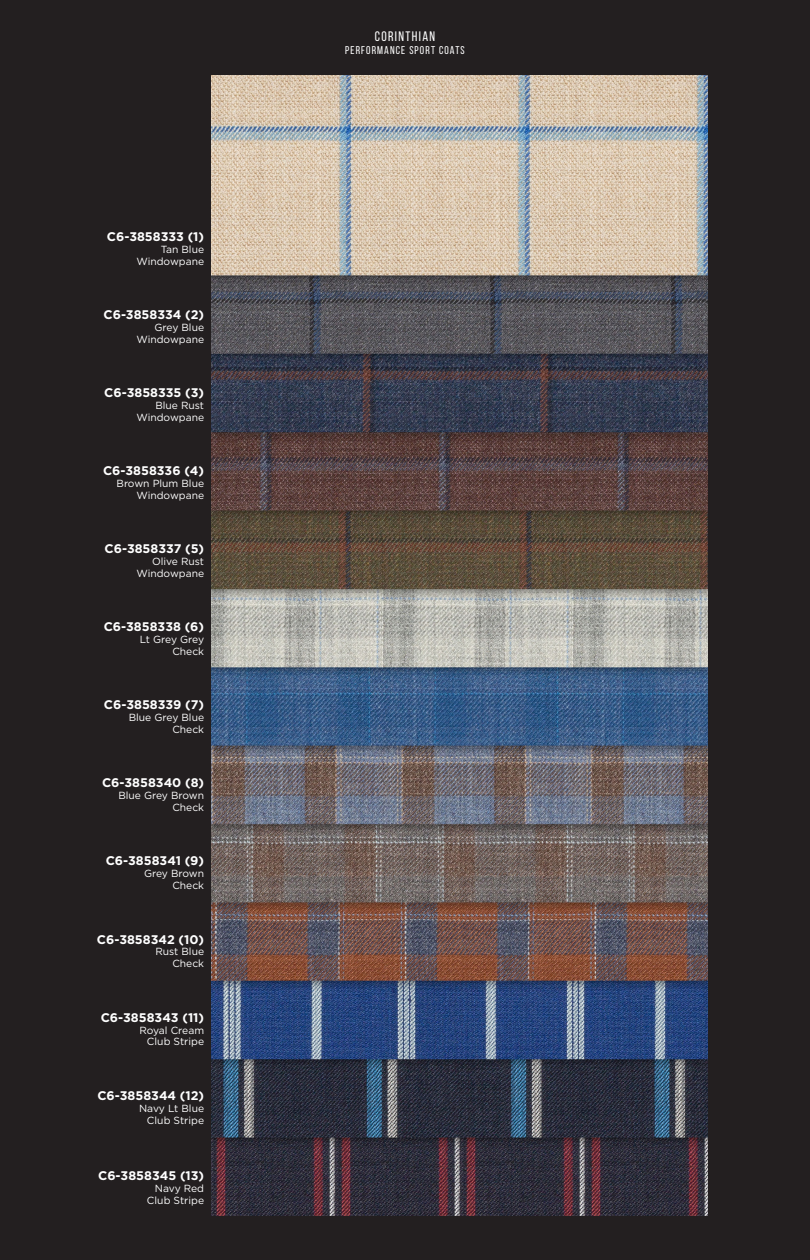
<style>
.page{position:relative;width:810px;height:1260px;background:#231f20}
.page>*{position:absolute;margin:0;border:0;box-sizing:border-box;transform-origin:0 0}
.t1{font:13.75px "Bebas Neue";letter-spacing:.1em;color:#fff}
.number_right_just{font:700 12.5px "Gotham HTF";color:#fff}
.t2{font:11.25px "Bebas Neue";letter-spacing:.1em;color:#fff}
.Right_Just_descripti{font:10.25px "Gotham HTF";color:#fff}
.Right_Just_descripti-2{font:10.25px "Gotham HTF";letter-spacing:-.02em;color:#fff}
</style>
<div class="page">
<img style="left:212px;top:76px;width:496px;height:1139px">
<p class="number_right_just" style="left:107px;top:229px;width:99px">C6-3858333 (1)</p>
<p class="Right_Just_descripti" style="left:161px;top:243px;width:45px">Tan Blue</p>
<p class="Right_Just_descripti" style="left:136px;top:255px;width:69px">Windowpane</p>
<p class="number_right_just" style="left:104px;top:307px;width:102px">C6-3858334 (2)</p>
<p class="Right_Just_descripti" style="left:154px;top:322px;width:51px">Grey Blue</p>
<p class="Right_Just_descripti" style="left:136px;top:333px;width:69px">Windowpane</p>
<p class="number_right_just" style="left:104px;top:385px;width:101px">C6-3858335 (3)</p>
<p class="Right_Just_descripti" style="left:155px;top:400px;width:50px">Blue Rust</p>
<p class="Right_Just_descripti" style="left:136px;top:411px;width:69px">Windowpane</p>
<p class="number_right_just" style="left:103px;top:463px;width:103px">C6-3858336 (4)</p>
<p class="Right_Just_descripti" style="left:117px;top:478px;width:89px">Brown Plum Blue</p>
<p class="Right_Just_descripti" style="left:136px;top:490px;width:69px">Windowpane</p>
<p class="number_right_just" style="left:105px;top:541px;width:101px">C6-3858337 (5)</p>
<p class="Right_Just_descripti" style="left:152px;top:556px;width:54px">Olive Rust</p>
<p class="Right_Just_descripti" style="left:136px;top:568px;width:69px">Windowpane</p>
<p class="number_right_just" style="left:104px;top:620px;width:102px">C6-3858338 (6)</p>
<p class="Right_Just_descripti-2" style="left:140px;top:634px;width:66px">Lt Grey Grey</p>
<p class="Right_Just_descripti" style="left:172px;top:646px;width:33px">Check</p>
<p class="number_right_just" style="left:104px;top:698px;width:102px">C6-3858339 (7)</p>
<p class="Right_Just_descripti" style="left:129px;top:712px;width:77px">Blue Grey Blue</p>
<p class="Right_Just_descripti" style="left:172px;top:724px;width:33px">Check</p>
<p class="number_right_just" style="left:102px;top:776px;width:104px">C6-3858340 (8)</p>
<p class="Right_Just_descripti" style="left:118px;top:790px;width:87px">Blue Grey Brown</p>
<p class="Right_Just_descripti" style="left:172px;top:802px;width:33px">Check</p>
<p class="number_right_just" style="left:106px;top:854px;width:100px">C6-3858341 (9)</p>
<p class="Right_Just_descripti-2" style="left:144px;top:868px;width:62px">Grey Brown</p>
<p class="Right_Just_descripti" style="left:172px;top:880px;width:33px">Check</p>
<p class="number_right_just" style="left:97px;top:932px;width:109px">C6-3858342 (10)</p>
<p class="Right_Just_descripti" style="left:155px;top:946px;width:50px">Rust Blue</p>
<p class="Right_Just_descripti" style="left:172px;top:958px;width:33px">Check</p>
<p class="number_right_just" style="left:101px;top:1010px;width:105px">C6-3858343 (11)</p>
<p class="Right_Just_descripti" style="left:139px;top:1024px;width:66px">Royal Cream</p>
<p class="Right_Just_descripti" style="left:147px;top:1036px;width:59px">Club Stripe</p>
<p class="number_right_just" style="left:97px;top:1088px;width:108px">C6-3858344 (12)</p>
<p class="Right_Just_descripti" style="left:139px;top:1102px;width:67px">Navy Lt Blue</p>
<p class="Right_Just_descripti" style="left:147px;top:1114px;width:59px">Club Stripe</p>
<p class="number_right_just" style="left:98px;top:1168px;width:108px">C6-3858345 (13)</p>
<p class="Right_Just_descripti" style="left:155px;top:1182px;width:51px">Navy Red</p>
<p class="Right_Just_descripti" style="left:147px;top:1194px;width:59px">Club Stripe</p>
<p class="t1" style="left:375px;top:29px;width:62px">CORINTHIAN</p>
<p class="t2" style="left:345px;top:44px;width:121px">PERFORMANCE SPORT COATS</p>
</div>
